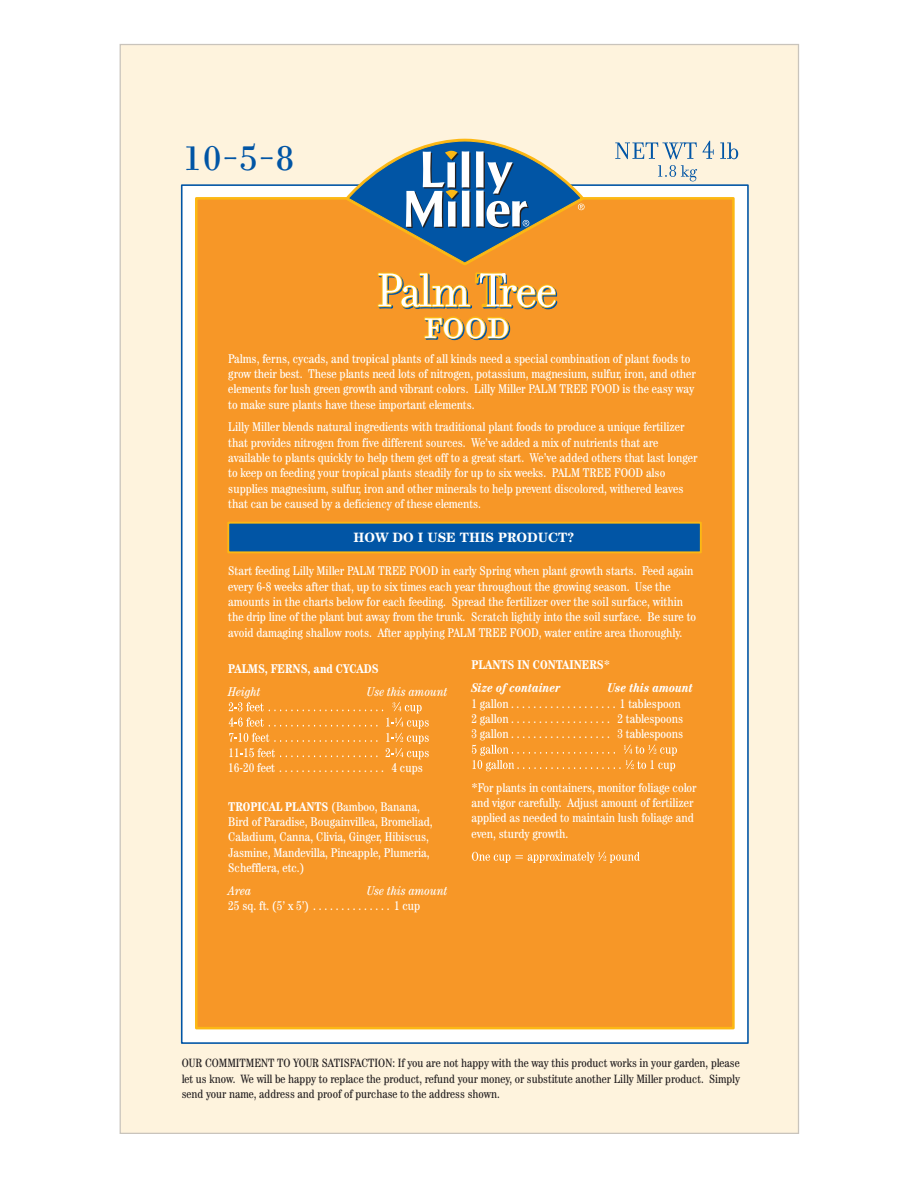
<style>
.page{position:relative;width:918px;height:1188px;background:#fff}
.page>*{position:absolute;margin:0;border:0;box-sizing:border-box;transform-origin:0 0}
.t1{font:51px "Filosofia";letter-spacing:-.04em;color:#fff}
.t2{font:48px "Filosofia Small Caps";color:#fff}
.t3{font:36.75px "Filosofia Unicase";color:#0155a5}
.t4{font:700 13.65px "Century IT Cby BT";color:#fff}
.t5{font:condensed 12.75px/15.3px "Century IT Cby BT";color:#fff}
.t6{font:700 condensed 12.75px/23px "Century IT Cby BT";color:#fff}
.t7{font:italic condensed 12.75px "Century IT Cby BT";color:#fff}
.t8{font:italic 700 condensed 12.75px "Century IT Cby BT";color:#fff}
.t9{font:condensed 12.15px/15.3px "Century IT Cby BT";color:#231f20;text-align:justify}
.s1{font-weight:400}
.s2{font-style:italic}
.s3{font-weight:700}
</style>
<div class="page">
<div style="left:120px;top:44px;width:679px;height:1090px;background:#fef3dd;border:1px solid #c9c4bc"></div>
<div style="left:181px;top:184px;width:568px;height:860px;background:#fff;border:2px solid #0155a5"></div>
<div style="left:195px;top:197px;width:540px;height:832px;background:#f79727;border:3px solid #fcb814"></div>
<svg style="left:615px;top:141px;width:99px;height:18px"></svg>
<svg style="left:720px;top:142px;width:18px;height:17px"></svg>
<svg style="left:658px;top:165px;width:39px;height:16px"></svg>
<svg style="left:229px;top:702px;width:200px;height:57px"></svg>
<div style="left:227px;top:522px;width:475px;height:31px;background:#0155a5;border:2px solid #fcb814"></div>
<svg style="left:472px;top:745px;width:205px;height:26px"></svg>
<svg style="left:472px;top:852px;width:168px;height:11px"></svg>
<svg style="left:341px;top:138px;width:247px;height:172px"></svg>
<svg style="left:424px;top:316px;width:87px;height:25px"></svg>
<h3 class="t3" style="left:183px;top:137px;width:113px">10-5-8</h3>
<h1 class="t1" style="left:376px;top:262px;width:183px">Palm Tree</h1>
<h2 class="t2" style="left:423px;top:297px;width:89px">food</h2>
<p class="t5" style="left:228px;top:350px;width:469px">Palms, ferns, cycads, and tropical plants of all kinds need a special combination of plant foods to grow their best. These plants need lots of nitrogen, potassium, magnesium, sulfur, iron, and other elements for lush green growth and vibrant colors. Lilly Miller PALM TREE FOOD is the easy way to make sure plants have these important elements.</p>
<p class="t5" style="left:228px;top:419px;width:471px">Lilly Miller blends natural ingredients with traditional plant foods to produce a unique fertilizer that provides nitrogen from five different sources. We’ve added a mix of nutrients that are available to plants quickly to help them get off to a great start. We’ve added others that last longer to keep on feeding your tropical plants steadily for up to six weeks. PALM TREE FOOD also supplies magnesium, sulfur, iron and other minerals to help prevent discolored, withered leaves that can be caused by a deficiency of these elements.</p>
<p class="t4" style="left:354px;top:528px;width:222px">HOW DO I USE THIS PRODUCT?</p>
<p class="t5" style="left:228px;top:563px;width:469px">Start feeding Lilly Miller PALM TREE FOOD in early Spring when plant growth starts. Feed again every 6-8 weeks after that, up to six times each year throughout the growing season. Use the amounts in the charts below for each feeding. Spread the fertilizer over the soil surface, within the drip line of the plant but away from the trunk. Scratch lightly into the soil surface. Be sure to avoid damaging shallow roots. After applying PALM TREE FOOD, water entire area thoroughly.</p>
<p class="t6" style="left:228px;top:657px;width:152px">PALMS, FERNS, and CYCADS</p>
<p class="t7" style="left:228px;top:684px;width:34px">Height</p>
<p class="t7" style="left:367px;top:684px;width:82px">Use this amount</p>
<p class="t6" style="left:471px;top:653px;width:140px">PLANTS IN CONTAINERS<span class="s1">*<br></span><span class="s2">Size of container</span></p>
<p class="t8" style="left:608px;top:680px;width:86px">Use this amount</p>
<p class="t5" style="left:471px;top:695px;width:213px">1 gallon . . . . . . . . . . . . . . . . . . . 1 tablespoon<br>2 gallon . . . . . . . . . . . . . . . . . . 2 tablespoons<br>3 gallon . . . . . . . . . . . . . . . . . . 3 tablespoons</p>
<p class="t5" style="left:228px;top:760px;width:196px">16-20 feet . . . . . . . . . . . . . . . . . . . 4 cups</p>
<p class="t5" style="left:228px;top:798px;width:206px"><span class="s3">TROPICAL PLANTS</span> (Bamboo, Banana, Bird of Paradise, Bougainvillea, Bromeliad, Caladium, Canna, Clivia, Ginger, Hibiscus, Jasmine, Mandevilla, Pineapple, Plumeria, Schefflera, etc.)</p>
<p class="t7" style="left:228px;top:882px;width:25px">Area</p>
<p class="t7" style="left:367px;top:882px;width:82px">Use this amount</p>
<p class="t5" style="left:228px;top:898px;width:194px">25 sq. ft. (5’ x 5’) . . . . . . . . . . . . . . 1 cup</p>
<p class="t5" style="left:471px;top:780px;width:227px">*For plants in containers, monitor foliage color and vigor carefully. Adjust amount of fertilizer applied as needed to maintain lush foliage and even, sturdy growth.</p>
<p class="t9" style="left:182px;top:1055px;width:560px">OUR COMMITMENT TO YOUR SATISFACTION: If you are not happy with the way this product works in your garden, please let us know. We will be happy to replace the product, refund your money, or substitute another Lilly Miller product. Simply send your name, address and proof of purchase to the address shown.</p>
</div>
